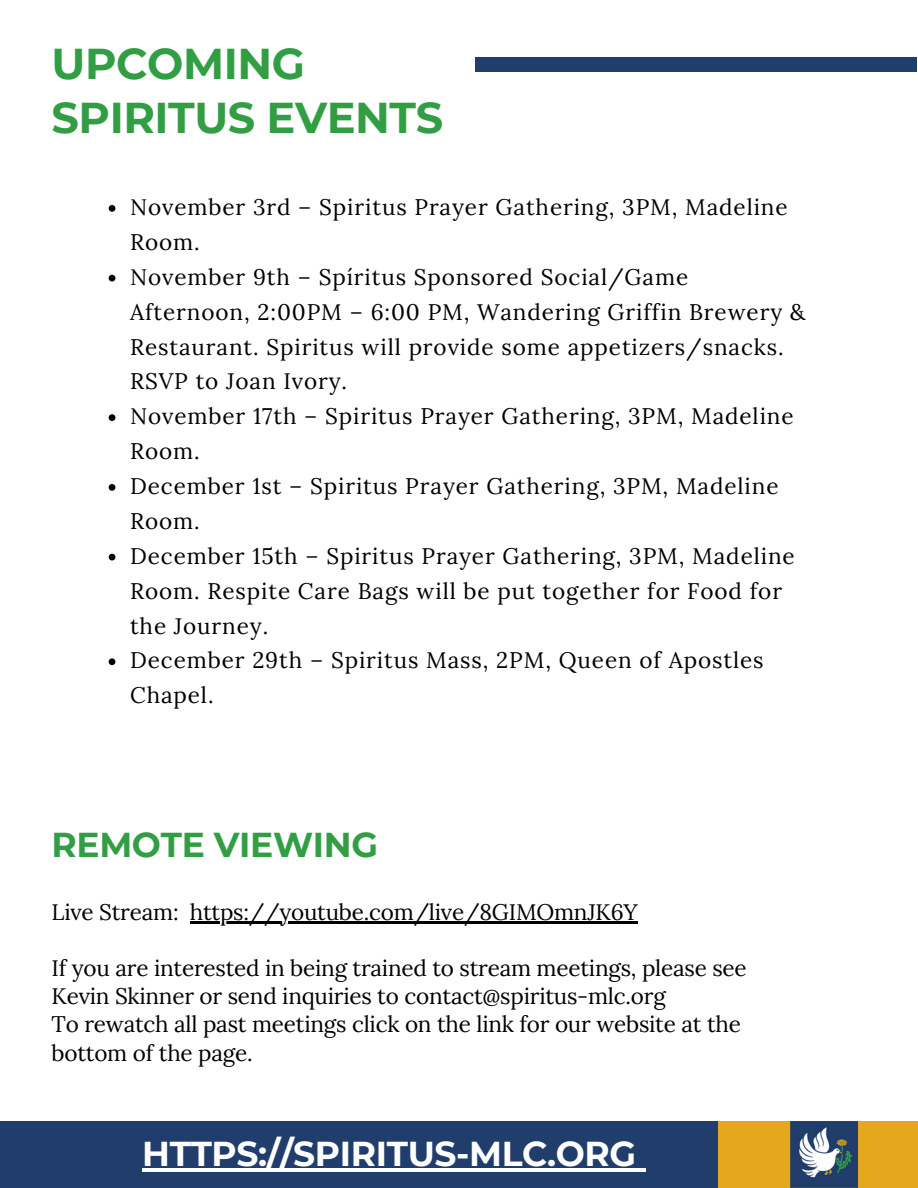
<style>
.page{position:relative;width:918px;height:1188px;background:#fff}
.page>*{position:absolute;margin:0;border:0;box-sizing:border-box;transform-origin:0 0}
.t1{font:700 43.05px/54px "Montserrat";letter-spacing:-.01em;color:#329e44}
.t2{font:700 34.5px "Montserrat";letter-spacing:-.01em;color:#fff}
.t3{font:700 34.5px "Montserrat";letter-spacing:-.01em;color:#329e44}
.t4{font:22.5px/34.8px "Lora";letter-spacing:.04em;color:#000}
.t5{font:22.5px/28.2px "Lora";letter-spacing:-.01em;color:#000}
</style>
<div class="page">
<div style="left:475px;top:58px;width:442px;height:13px;background:#213d6b"></div>
<hr style="left:190px;top:921px;width:448px;height:2px;background:#000">
<svg style="left:109px;top:205px;width:6px;height:7px"></svg>
<svg style="left:109px;top:275px;width:6px;height:6px"></svg>
<svg style="left:109px;top:414px;width:6px;height:7px"></svg>
<svg style="left:109px;top:484px;width:6px;height:7px"></svg>
<svg style="left:109px;top:554px;width:6px;height:6px"></svg>
<svg style="left:109px;top:658px;width:6px;height:7px"></svg>
<div style="left:0;top:1121px;width:718px;height:67px;background:#213d6b"></div>
<div style="left:718px;top:1121px;width:200px;height:67px;background:#e5a81c"></div>
<img style="left:791px;top:1121px;width:66px;height:66px">
<hr style="left:142px;top:1169px;width:494px;height:3px;background:#fff">
<svg style="left:636px;top:1169px;width:9px;height:3px"></svg>
<p class="t1" style="left:52px;top:37px;width:393px">UPCOMING<br>SPIRITUS EVENTS</p>
<p class="t4" style="left:130px;top:189px;width:659px">November 3rd – Spiritus Prayer Gathering, 3PM, Madeline<br>Room.</p>
<p class="t4" style="left:130px;top:259px;width:677px">November 9th – Spíritus Sponsored Social/Game Afternoon, 2:00PM – 6:00 PM, Wandering Griffin Brewery &amp; Restaurant. Spiritus will provide some appetizers/snacks.<br>RSVP to Joan Ivory.</p>
<h2 class="t4" style="left:130px;top:399px;width:665px">November 17th – Spiritus Prayer Gathering, 3PM, Madeline<br>Room.</h2>
<p class="t4" style="left:130px;top:468px;width:650px">December 1st – Spiritus Prayer Gathering, 3PM, Madeline<br>Room.</p>
<p class="t4" style="left:130px;top:538px;width:666px">December 15th – Spiritus Prayer Gathering, 3PM, Madeline<br>Room. Respite Care Bags will be put together for Food for the Journey.</p>
<p class="t4" style="left:130px;top:643px;width:635px">December 29th – Spiritus Mass, 2PM, Queen of Apostles<br>Chapel.</p>
<p class="t3" style="left:52px;top:824px;width:328px">REMOTE VIEWING</p>
<h1 class="t5" style="left:52px;top:898px;width:129px">Live Stream:</h1>
<p class="t5" style="left:190px;top:898px;width:449px">https://youtube.com/live/8GIMOmnJK6Y</p>
<p class="t5" style="left:52px;top:954px;width:697px">If you are interested in being trained to stream meetings, please see<br>Kevin Skinner or send inquiries to contact@spiritus-mlc.org</p>
<p class="t5" style="left:52px;top:1010px;width:691px">To rewatch all past meetings click on the link for our website at the bottom of the page.</p>
<h2 class="t2" style="left:142px;top:1133px;width:496px">HTTPS://SPIRITUS-MLC.ORG</h2>
</div>
